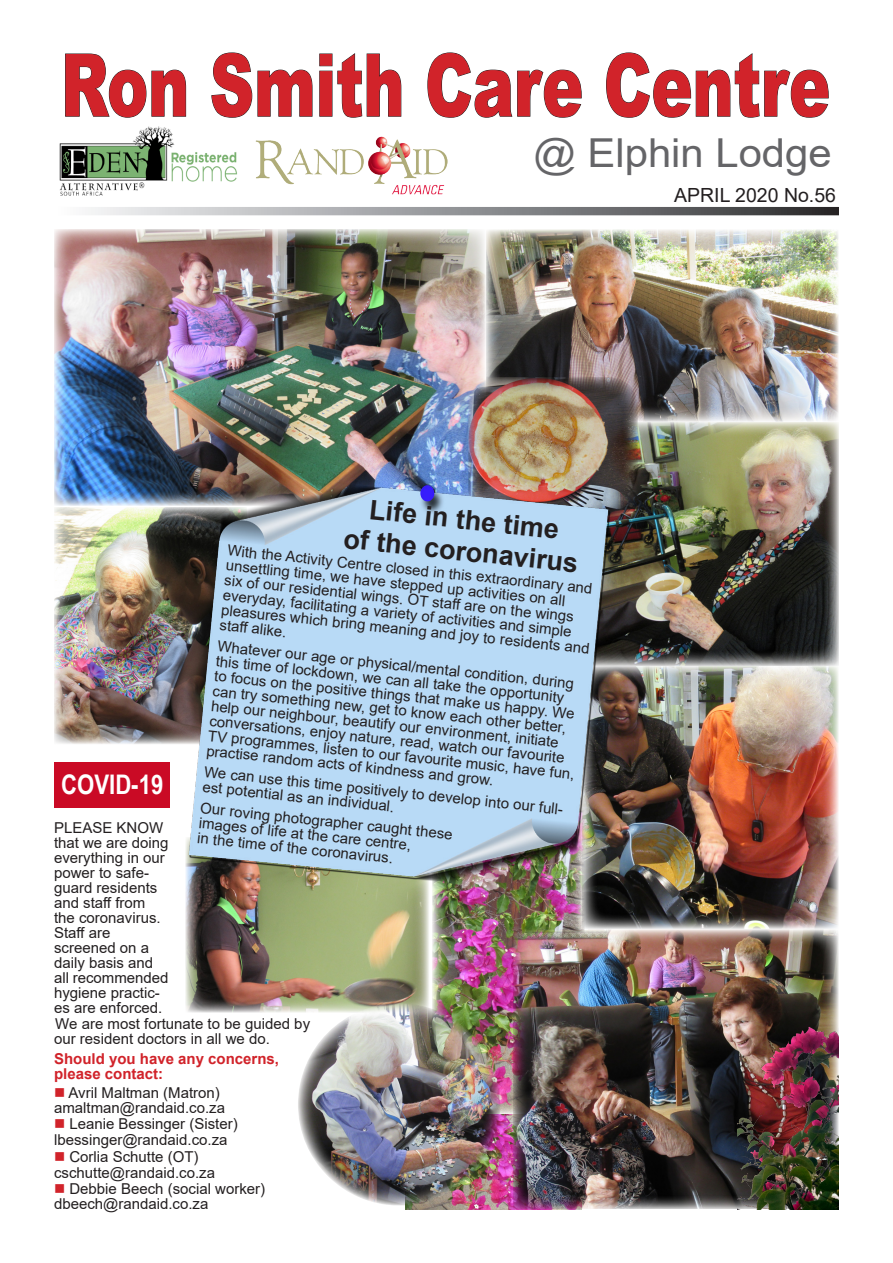
<style>
.page{position:relative;width:893px;height:1263px;background:#fff}
.page>*{position:absolute;margin:0;border:0;box-sizing:border-box;transform-origin:0 0}
.t1{font:900 86.85px "Arial";color:#d1232a;scale:.71 1}
.t2{font:39.9px "Arial";color:#656568;scale:1.05 1}
.t3{font:700 27px "Arial";color:#231f20}
.t4{font:700 27px "Arial Narrow";color:#fff}
.t5{font:19.5px "Arial";color:#231f20}
.t6{font:15px/15px "Arial";color:#231f20}
.t7{font:700 15px/15px "Arial";color:#d1232a}
.s1{color:#d1232a}
</style>
<div class="page">
<img style="left:432px;top:897px;width:152px;height:217px">
<img style="left:405px;top:1115px;width:108px;height:94px">
<img style="left:186px;top:897px;width:243px;height:116px">
<svg style="left:88px;top:213px;width:751px;height:2px;background:#8f9093"></svg>
<svg style="left:88px;top:207px;width:751px;height:6px;background:#8f9093"></svg>
<img style="left:256px;top:136px;width:191px;height:59px">
<svg style="left:65px;top:53px;width:121px;height:65px"></svg>
<svg style="left:211px;top:52px;width:102px;height:66px"></svg>
<svg style="left:319px;top:53px;width:83px;height:65px"></svg>
<svg style="left:427px;top:52px;width:155px;height:66px"></svg>
<svg style="left:606px;top:52px;width:223px;height:66px"></svg>
<img style="left:59px;top:126px;width:178px;height:70px">
<img style="left:54px;top:507px;width:126px;height:237px">
<img style="left:513px;top:929px;width:326px;height:280px">
<img style="left:582px;top:666px;width:256px;height:262px">
<img style="left:613px;top:422px;width:226px;height:244px">
<img style="left:486px;top:230px;width:352px;height:192px">
<img style="left:54px;top:229px;width:432px;height:277px">
<img style="left:468px;top:377px;width:170px;height:141px">
<img style="left:180px;top:482px;width:433px;height:415px">
<img style="left:298px;top:1003px;width:202px;height:203px;border-radius:101px">
<img style="left:737px;top:1000px;width:101px;height:209px">
<div style="left:54px;top:762px;width:116px;height:46px;background:#ca0a25"></div>
<p class="t1" style="left:61px;top:22px;width:1085px">Ron Smith Care Centre</p>
<p class="t2" style="left:533px;top:125px;width:286px">@ Elphin Lodge</p>
<p class="t5" style="left:674px;top:181px;width:163px">APRIL 2020 No.56</p>
<p class="t3" style="left:371px;top:490px;width:192px;rotate:6deg">Life in the time</p>
<p class="t3" style="left:346px;top:519px;width:237px;rotate:6deg">of the coronavirus</p>
<p class="t6" style="left:228px;top:542px;width:372px;rotate:6deg">With the Activity Centre closed in this extraordinary and unsettling time, we have stepped up activities on all<br>six of our residential wings. OT staff are on the wings everyday, facilitating a variety of activities and simple pleasures which bring meaning and joy to residents and staff alike.</p>
<p class="t6" style="left:218px;top:638px;width:370px;rotate:6deg">Whatever our age or physical/mental condition, during this time of lockdown, we can all take the opportunity<br>to focus on the positive things that make us happy. We can try something new, get to know each other better, help our neighbour, beautify our environment, initiate conversations, enjoy nature, read, watch our favourite TV programmes, listen to our favourite music, have fun, practise random acts of kindness and grow.</p>
<p class="t6" style="left:205px;top:764px;width:365px;rotate:6deg">We can use this time positively to develop into our full&shy;est potential as an individual.</p>
<p class="t4" style="left:61px;top:764px;width:104px">COVID-19</p>
<p class="t6" style="left:54px;top:820px;width:116px">PLEASE KNOW that we are doing everything in our power to safe&shy;guard residents and staff from the coronavirus.</p>
<p class="t6" style="left:54px;top:925px;width:116px">Staff are screened on a daily basis and all recommended hygiene practic&shy;es are enforced.</p>
<p class="t6" style="left:54px;top:1016px;width:258px">We are most fortunate to be guided by our resident doctors in all we do.</p>
<p class="t7" style="left:54px;top:1051px;width:227px">Should you have any concerns, please contact:</p>
<p class="t6" style="left:54px;top:1085px;width:167px"><span class="s1">■</span> Avril Maltman (Matron)</p>
<p class="t6" style="left:54px;top:1100px;width:173px">amaltman@randaid.co.za</p>
<p class="t6" style="left:54px;top:1116px;width:185px"><span class="s1">■</span> Leanie Bessinger (Sister)</p>
<p class="t6" style="left:54px;top:1132px;width:175px">lbessinger@randaid.co.za</p>
<p class="t6" style="left:54px;top:1149px;width:146px"><span class="s1">■</span> Corlia Schutte (OT)</p>
<p class="t6" style="left:54px;top:1165px;width:163px">cschutte@randaid.co.za</p>
<p class="t6" style="left:54px;top:1181px;width:213px"><span class="s1">■</span> Debbie Beech (social worker)</p>
<p class="t6" style="left:54px;top:1196px;width:156px">dbeech@randaid.co.za</p>
<p class="t6" style="left:201px;top:800px;width:255px;rotate:6deg">Our roving photographer caught these</p>
<p class="t6" style="left:200px;top:815px;width:215px;rotate:6deg">images of life at the care centre,</p>
<p class="t6" style="left:198px;top:830px;width:198px;rotate:6deg">in the time of the coronavirus.</p>
</div>
